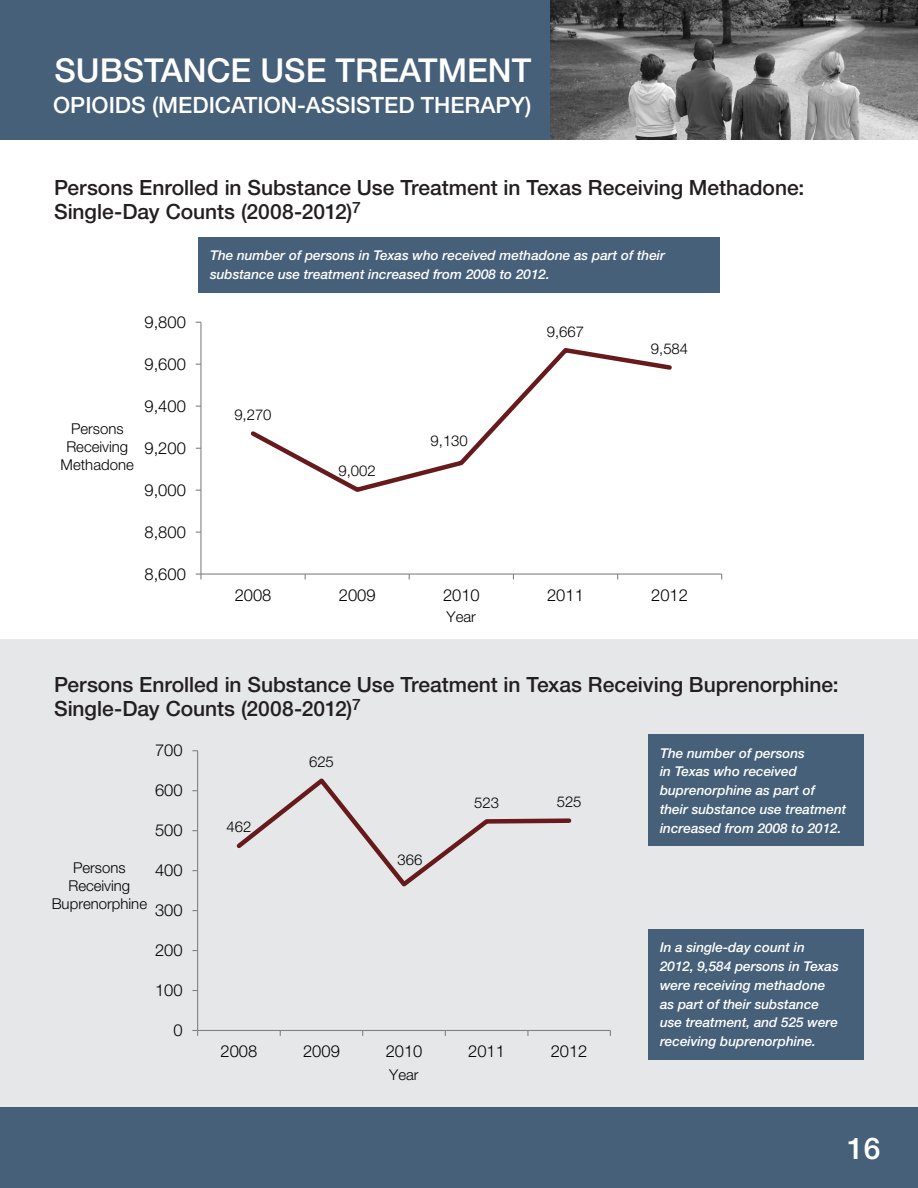
<style>
.page{position:relative;width:918px;height:1188px;background:#fff}
.page>*{position:absolute;margin:0;border:0;box-sizing:border-box;transform-origin:0 0}
.t1{font:500 33px "Helvetica Neue LT Std";color:#fff}
.t2{font:500 30px "Helvetica Neue LT Std";color:#fff}
.t3{font:500 22.5px "Helvetica Neue LT Std";color:#fff}
.t4{font:500 21px/24px "Helvetica Neue LT Std";color:#231f20}
.t5{font:300 16.5px "Helvetica Neue LT Std";color:#000}
.t6{font:300 15px/17.7px "Helvetica Neue LT Std";color:#000;text-align:center}
.t7{font:italic 500 13.5px/18.8px "Helvetica Neue LT Std";color:#fff}
</style>
<div class="page">
<div style="left:0;top:0;width:551px;height:140px;background:#466079"></div>
<img style="left:551px;top:0;width:367px;height:140px">
<div style="left:0;top:1107px;width:918px;height:81px;background:#466079"></div>
<div style="left:0;top:639px;width:918px;height:468px;background:#e6e7e9"></div>
<div style="left:198px;top:237px;width:522px;height:56px;background:#466079"></div>
<hr style="left:200px;top:322px;width:2px;height:252px;background:#7f7f7f">
<hr style="left:201px;top:574px;width:521px;height:1px;background:#7f7f7f">
<svg style="left:196px;top:574px;width:6px;height:5px"></svg>
<svg style="left:250px;top:348px;width:422px;height:144px"></svg>
<hr style="left:197px;top:751px;width:1px;height:279px;background:#7f7f7f">
<hr style="left:198px;top:1030px;width:412px;height:1px;background:#7f7f7f">
<svg style="left:236px;top:778px;width:336px;height:109px"></svg>
<div style="left:648px;top:734px;width:216px;height:112px;background:#466079"></div>
<div style="left:648px;top:929px;width:216px;height:131px;background:#466079"></div>
<h1 class="t1" style="left:54px;top:50px;width:478px">SUBSTANCE USE TREATMENT</h1>
<h2 class="t3" style="left:53px;top:92px;width:480px">OPIOIDS (MEDICATION-ASSISTED THERAPY)</h2>
<p class="t4" style="left:54px;top:175px;width:752px">Persons Enrolled in Substance Use Treatment in Texas Receiving Methadone:<br>Single-Day Counts (2008-2012)<sup>7</sup></p>
<p class="t7" style="left:210px;top:246px;width:457px">The number of persons in Texas who received methadone as part of their substance use treatment increased from 2008 to 2012.</p>
<p class="t6" style="left:61px;top:420px;width:75px">Persons<br>Receiving<br>Methadone</p>
<p class="t5" style="left:145px;top:312px;width:43px">9,800</p>
<p class="t5" style="left:145px;top:354px;width:43px">9,600</p>
<p class="t5" style="left:145px;top:396px;width:43px">9,400</p>
<p class="t5" style="left:145px;top:438px;width:43px">9,200</p>
<p class="t5" style="left:145px;top:480px;width:43px">9,000</p>
<p class="t5" style="left:145px;top:522px;width:43px">8,800</p>
<p class="t5" style="left:145px;top:564px;width:43px">8,600</p>
<p class="t6" style="left:234px;top:405px;width:39px">9,270</p>
<p class="t6" style="left:338px;top:462px;width:39px">9,002</p>
<p class="t6" style="left:431px;top:432px;width:39px">9,130</p>
<p class="t6" style="left:547px;top:322px;width:39px">9,667</p>
<p class="t6" style="left:651px;top:339px;width:39px">9,584</p>
<p class="t5" style="left:235px;top:585px;width:38px">2008</p>
<p class="t5" style="left:339px;top:585px;width:38px">2009</p>
<p class="t5" style="left:443px;top:585px;width:38px">2010</p>
<p class="t5" style="left:547px;top:585px;width:38px">2011</p>
<p class="t5" style="left:651px;top:585px;width:38px">2012</p>
<p class="t6" style="left:447px;top:608px;width:31px">Year</p>
<p class="t4" style="left:54px;top:673px;width:786px">Persons Enrolled in Substance Use Treatment in Texas Receiving Buprenorphine:<br>Single-Day Counts (2008-2012)<sup>7</sup></p>
<p class="t5" style="left:155px;top:740px;width:29px">700</p>
<p class="t5" style="left:155px;top:780px;width:29px">600</p>
<p class="t5" style="left:155px;top:820px;width:29px">500</p>
<p class="t6" style="left:52px;top:859px;width:97px">Persons<br>Receiving<br>Buprenorphine</p>
<p class="t5" style="left:155px;top:860px;width:29px">400</p>
<p class="t5" style="left:155px;top:900px;width:29px">300</p>
<p class="t5" style="left:155px;top:940px;width:29px">200</p>
<p class="t5" style="left:155px;top:980px;width:29px">100</p>
<p class="t5" style="left:173px;top:1020px;width:11px">0</p>
<p class="t6" style="left:227px;top:818px;width:26px">462</p>
<p class="t6" style="left:309px;top:753px;width:26px">625</p>
<p class="t6" style="left:398px;top:850px;width:26px">366</p>
<p class="t6" style="left:474px;top:793px;width:26px">523</p>
<p class="t6" style="left:557px;top:793px;width:26px">525</p>
<p class="t5" style="left:221px;top:1041px;width:38px">2008</p>
<p class="t5" style="left:303px;top:1041px;width:38px">2009</p>
<p class="t5" style="left:386px;top:1041px;width:38px">2010</p>
<p class="t5" style="left:468px;top:1041px;width:38px">2011</p>
<p class="t5" style="left:551px;top:1041px;width:38px">2012</p>
<p class="t6" style="left:389px;top:1065px;width:31px">Year</p>
<p class="t7" style="left:660px;top:743px;width:188px">The number of persons<br>in Texas who received buprenorphine as part of their substance use treatment increased from 2008 to 2012.</p>
<p class="t7" style="left:660px;top:938px;width:180px">In a single-day count in<br>2012, 9,584 persons in Texas were receiving methadone as part of their substance use treatment, and 525 were receiving buprenorphine.</p>
<h2 class="t2" style="left:847px;top:1130px;width:35px">16</h2>
</div>
